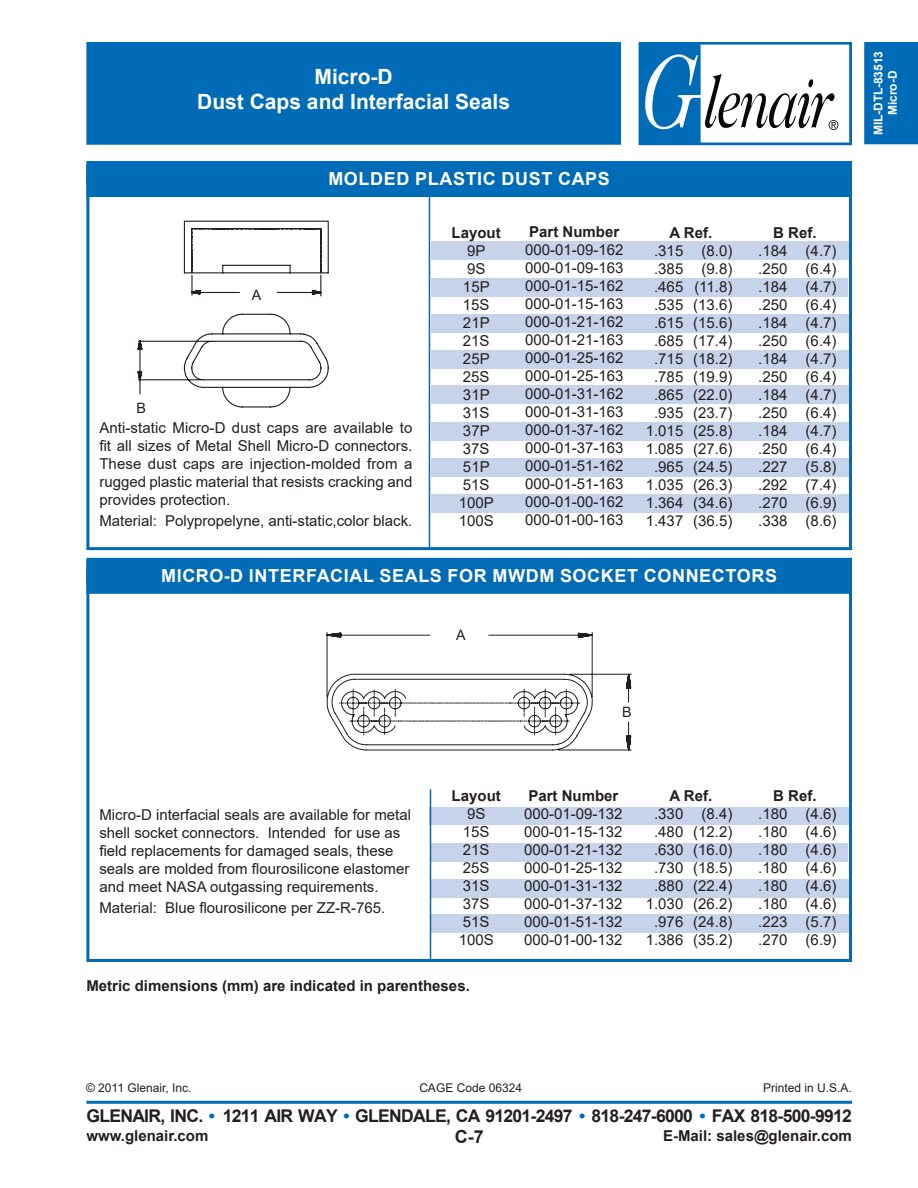
<style>
.page{position:relative;width:918px;height:1188px;background:#fff}
.page>*{position:absolute;margin:0;border:0;box-sizing:border-box;transform-origin:0 0}
.t1{font:700 21px/25.2px "Arial";color:#fff;text-align:center}
.t2{font:700 18px "Arial";letter-spacing:.035em;color:#fff}
.t3{font:700 18px "Arial";color:#231f20}
.t4{font:700 17.55px "Arial";letter-spacing:-.04em;color:#231f20}
.t5{font:15px/18px "Arial";color:#231f20;text-align:justify}
.t6{font:700 15px "Arial";color:#231f20}
.t7{font:14.25px "Arial";color:#231f20}
.t8{font:12px "Arial";color:#231f20}
.t9{font:700 12px/14.4px "Arial";letter-spacing:-.01em;color:#fff;text-align:center}
.s1{color:#006bb6}
</style>
<div class="page">
<div style="left:86px;top:42px;width:535px;height:103px;background:#006bb6;border:2px solid #006bb6"></div>
<div style="left:864px;top:42px;width:54px;height:102px;background:#006bb6"></div>
<hr style="left:86px;top:1101px;width:766px;height:3px;background:#006bb6">
<svg style="left:639px;top:42px;width:213px;height:103px"></svg>
<div style="left:430px;top:807px;width:419px;height:18px;background:#c6d3eb"></div>
<div style="left:430px;top:843px;width:418px;height:19px;background:#c6d3eb"></div>
<div style="left:430px;top:879px;width:419px;height:18px;background:#c6d3eb"></div>
<div style="left:430px;top:915px;width:418px;height:18px;background:#c6d3eb"></div>
<div style="left:431px;top:242px;width:418px;height:18px;background:#c6d3eb"></div>
<div style="left:431px;top:278px;width:417px;height:19px;background:#c6d3eb"></div>
<div style="left:431px;top:314px;width:418px;height:19px;background:#c6d3eb"></div>
<div style="left:431px;top:350px;width:417px;height:19px;background:#c6d3eb"></div>
<div style="left:431px;top:385px;width:418px;height:19px;background:#c6d3eb"></div>
<div style="left:431px;top:422px;width:417px;height:19px;background:#c6d3eb"></div>
<div style="left:431px;top:458px;width:418px;height:19px;background:#c6d3eb"></div>
<div style="left:431px;top:494px;width:418px;height:18px;background:#c6d3eb"></div>
<div style="left:86px;top:161px;width:766px;height:36px;background:#006bb6"></div>
<div style="left:86px;top:165px;width:766px;height:385px;border:3px solid #006bb6"></div>
<hr style="left:429px;top:197px;width:1px;height:352px;background:#006bb6">
<hr style="left:430px;top:789px;width:1px;height:170px;background:#006bb6">
<svg style="left:137px;top:220px;width:192px;height:188px"></svg>
<svg style="left:326px;top:632px;width:306px;height:119px"></svg>
<div style="left:86px;top:558px;width:766px;height:36px;background:#006bb6"></div>
<h1 class="t1" style="left:197px;top:64px;width:314px">Micro-D<br>Dust Caps and Interfacial Seals</h1>
<p class="t2" style="left:328px;top:166px;width:283px">MOLDED PLASTIC DUST CAPS</p>
<p class="t7" style="left:136px;top:398px;width:11px">B</p>
<p class="t7" style="left:252px;top:285px;width:11px">A</p>
<p class="t5" style="left:99px;top:419px;width:315px">Anti-static Micro-D dust caps are available to fit all sizes of Metal Shell Micro-D connectors.<br>These dust caps are injection-molded from a rugged plastic material that resists cracking and provides protection.</p>
<p class="t5" style="left:99px;top:512px;width:315px">Material: Polypropelyne, anti-static,color black.</p>
<p class="t6" style="left:452px;top:222px;width:51px">Layout</p>
<p class="t5" style="left:459px;top:241px;width:37px;text-align:center">9P<br>9S<br>15P<br>15S<br>21P<br>21S<br>25P<br>25S<br>31P<br>31S<br>37P<br>37S<br>51P<br>51S<br>100P<br>100S</p>
<p class="t6" style="left:529px;top:221px;width:92px">Part Number</p>
<p class="t5" style="left:525px;top:241px;width:100px">000-01-09-162<br>000-01-09-163<br>000-01-15-162<br>000-01-15-163<br>000-01-21-162<br>000-01-21-163<br>000-01-25-162<br>000-01-25-163<br>000-01-31-162<br>000-01-31-163<br>000-01-37-162<br>000-01-37-163<br>000-01-51-162<br>000-01-51-163<br>000-01-00-162<br>000-01-00-163</p>
<p class="t6" style="left:670px;top:222px;width:44px">A Ref.</p>
<p class="t5" style="left:646px;top:242px;width:88px;text-align:center">.315 (8.0) .385 (9.8) .465 (11.8) .535 (13.6) .615 (15.6) .685 (17.4) .715 (18.2) .785 (19.9) .865 (22.0) .935 (23.7)<br>1.015 (25.8)<br>1.085 (27.6) .965 (24.5)<br>1.035 (26.3)<br>1.364 (34.6)<br>1.437 (36.5)</p>
<p class="t6" style="left:773px;top:222px;width:45px">B Ref.</p>
<p class="t5" style="left:758px;top:242px;width:80px">.184 (4.7) .250 (6.4) .184 (4.7) .250 (6.4) .184 (4.7) .250 (6.4) .184 (4.7) .250 (6.4) .184 (4.7) .250 (6.4) .184 (4.7) .250 (6.4) .227 (5.8) .292 (7.4) .270 (6.9) .338 (8.6)</p>
<p class="t2" style="left:161px;top:563px;width:618px">MICRO-D INTERFACIAL SEALS FOR MWDM SOCKET CONNECTORS</p>
<p class="t7" style="left:456px;top:625px;width:11px">A</p>
<p class="t7" style="left:622px;top:702px;width:11px">B</p>
<p class="t5" style="left:99px;top:806px;width:313px;text-align:left">Micro-D interfacial seals are available for metal shell socket connectors. Intended for use as field replacements for damaged seals, these seals are molded from flourosilicone elastomer and meet NASA outgassing requirements.</p>
<p class="t5" style="left:99px;top:899px;width:287px">Material: Blue flourosilicone per ZZ-R-765.</p>
<p class="t6" style="left:452px;top:786px;width:51px">Layout</p>
<p class="t5" style="left:459px;top:805px;width:37px;text-align:center">9S<br>15S<br>21S<br>25S<br>31S<br>37S<br>51S<br>100S</p>
<p class="t6" style="left:86px;top:976px;width:385px">Metric dimensions (mm) are indicated in parentheses.</p>
<p class="t6" style="left:528px;top:786px;width:92px">Part Number</p>
<p class="t5" style="left:524px;top:805px;width:100px">000-01-09-132<br>000-01-15-132<br>000-01-21-132<br>000-01-25-132<br>000-01-31-132<br>000-01-37-132<br>000-01-51-132<br>000-01-00-132</p>
<p class="t6" style="left:670px;top:786px;width:44px">A Ref.</p>
<p class="t5" style="left:646px;top:805px;width:88px;text-align:center">.330 (8.4) .480 (12.2) .630 (16.0) .730 (18.5) .880 (22.4)<br>1.030 (26.2) .976 (24.8)<br>1.386 (35.2)</p>
<p class="t6" style="left:773px;top:786px;width:45px">B Ref.</p>
<p class="t5" style="left:758px;top:805px;width:80px">.180 (4.6) .180 (4.6) .180 (4.6) .180 (4.6) .180 (4.6) .180 (4.6) .223 (5.7) .270 (6.9)</p>
<p class="t9" style="left:871px;top:135px;width:85px;rotate:-90deg">MIL-DTL-83513<br>Micro-D</p>
<p class="t8" style="left:86px;top:1080px;width:107px">© 2011 Glenair, Inc.</p>
<p class="t8" style="left:763px;top:1080px;width:90px">Printed in U.S.A.</p>
<p class="t3" style="left:455px;top:1124px;width:30px">C-7</p>
<p class="t8" style="left:419px;top:1080px;width:104px">CAGE Code 06324</p>
<p class="t4" style="left:86px;top:1103px;width:767px">GLENAIR, INC. <span class="s1">•</span> 1211 AIR WAY <span class="s1">•</span> GLENDALE, CA 91201-2497 <span class="s1">•</span> 818-247-6000 <span class="s1">•</span> FAX 818-500-9912</p>
<p class="t6" style="left:86px;top:1125px;width:123px">www.glenair.com</p>
<p class="t6" style="left:663px;top:1125px;width:190px">E-Mail: sales@glenair.com</p>
</div>
